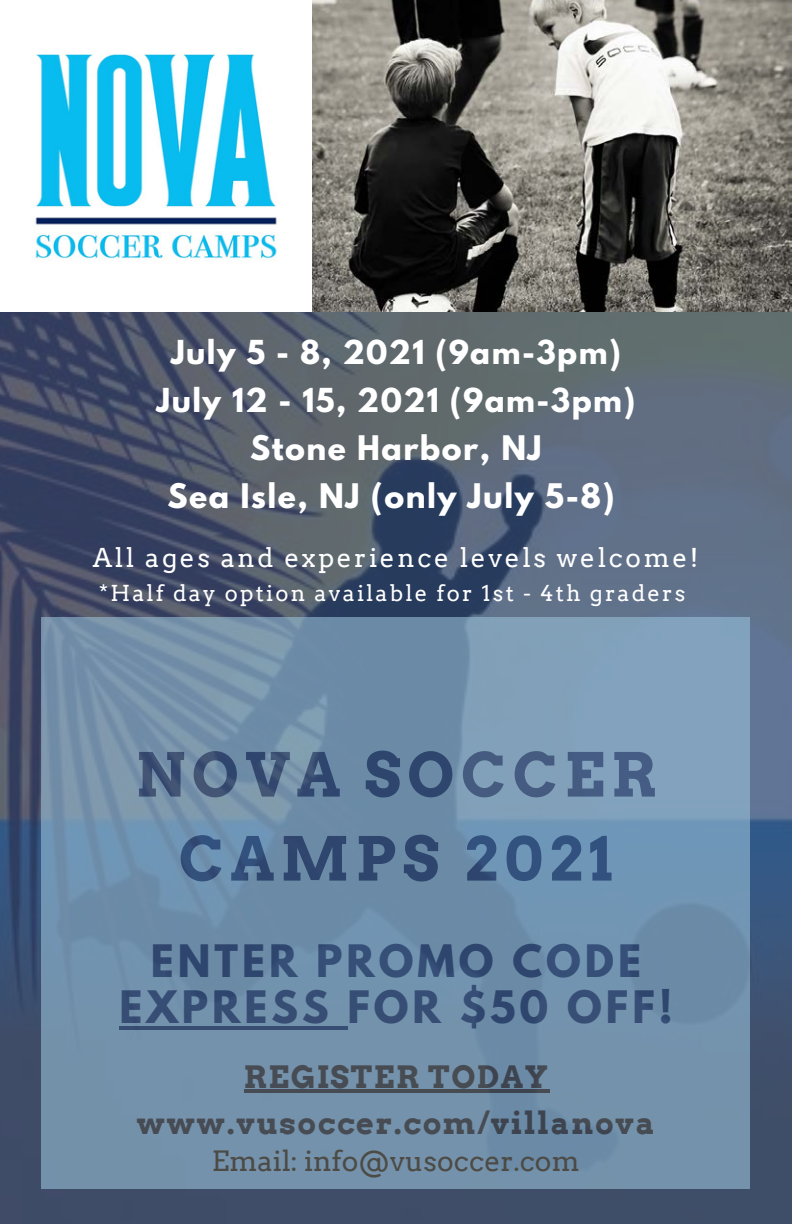
<style>
.page{position:relative;width:792px;height:1224px;background:#fff}
.page>*{position:absolute;margin:0;border:0;box-sizing:border-box;transform-origin:0 0}
.t1{font:700 60.4px/84px "Arvo";letter-spacing:.1em;color:#334d79;text-align:center}
.t2{font:700 39.6px/46.2px "League Spartan";letter-spacing:.1em;color:#334d79;text-align:center}
.t3{font:700 30.8px/46.2px "Arvo";letter-spacing:.05em;color:#4d4b46;text-align:center}
.t4{font:700 30px "League Spartan";letter-spacing:.05em;color:#fff}
.t5{font:700 29.2px "League Spartan";letter-spacing:.05em;color:#fff}
.t6{font:28px "Arvo";color:#4d4b46}
.t7{font:26px "Arvo";letter-spacing:.1em;color:#fff}
.t8{font:22px "Arvo";letter-spacing:.1em;color:#fff}
</style>
<div class="page">
<img style="left:0;top:0;width:792px;height:1224px">
<div style="left:42px;top:618px;width:708px;height:571px;background:linear-gradient(to bottom,#7797b2,#6f8ea9)"></div>
<hr style="left:119px;top:1026px;width:228px;height:4px;background:#374d72">
<hr style="left:244px;top:1089px;width:306px;height:3px;background:#4d4b46">
<img style="left:0;top:0;width:791px;height:312px">
<p class="t5" style="left:171px;top:338px;width:451px">July 5 - 8, 2021 (9am-3pm)</p>
<p class="t5" style="left:157px;top:386px;width:480px">July 12 - 15, 2021 (9am-3pm)</p>
<p class="t4" style="left:250px;top:433px;width:293px">Stone Harbor, NJ</p>
<p class="t4" style="left:168px;top:481px;width:448px">Sea Isle, NJ (only July 5-8)</p>
<p class="t7" style="left:93px;top:542px;width:607px">All ages and experience levels welcome!</p>
<p class="t8" style="left:99px;top:580px;width:588px">*Half day option available for 1st - 4th graders</p>
<h1 class="t1" style="left:136px;top:733px;width:522px">NOVA SOCCER<br>CAMPS 2021</h1>
<h2 class="t2" style="left:119px;top:943px;width:555px">ENTER PROMO CODE<br>EXPRESS FOR $50 OFF!</h2>
<p class="t3" style="left:137px;top:1054px;width:520px">REGISTER TODAY www.vusoccer.com/villanova</p>
<p class="t6" style="left:212px;top:1144px;width:369px">Email: info@vusoccer.com</p>
</div>
